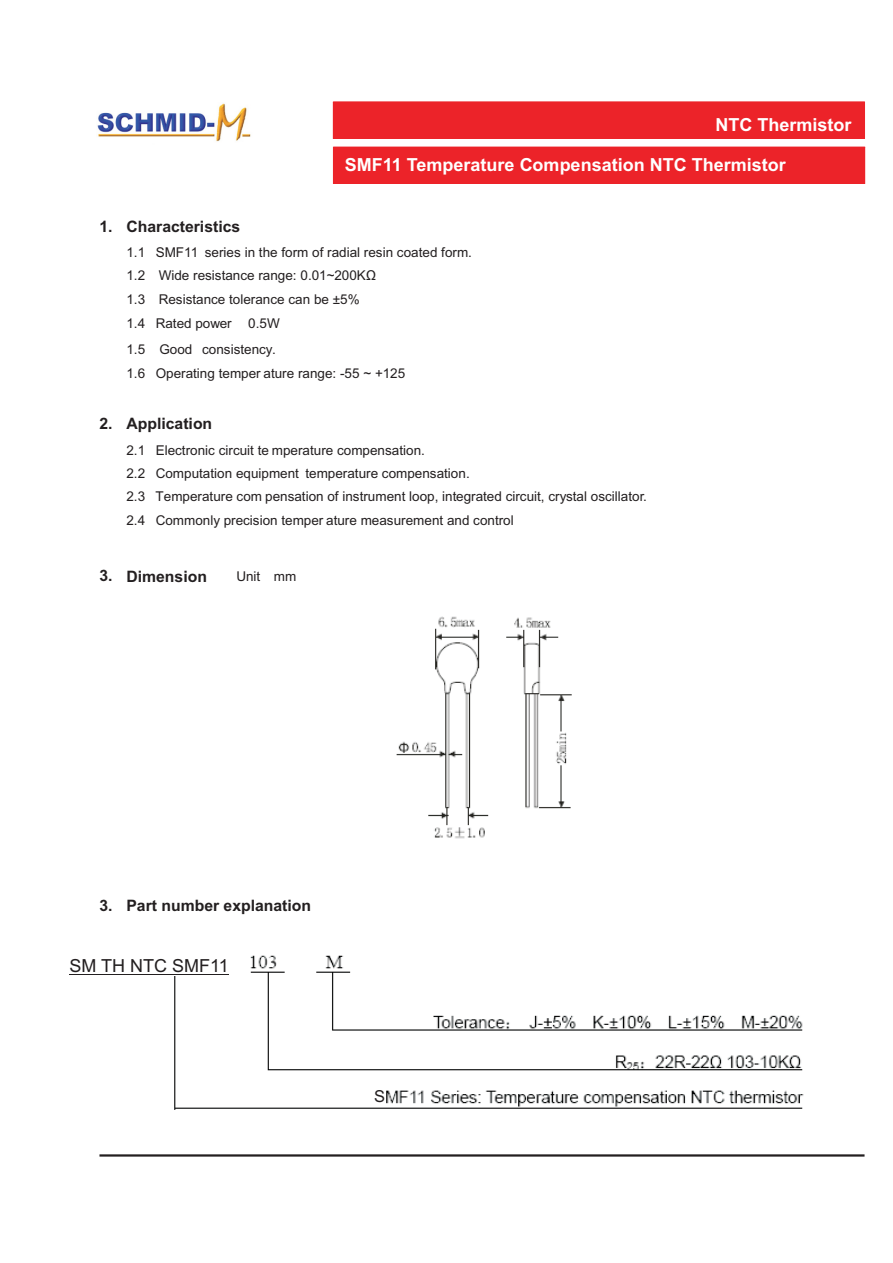
<style>
.page{position:relative;width:893px;height:1263px;background:#fff}
.page>*{position:absolute;margin:0;border:0;box-sizing:border-box;transform-origin:0 0}
.t1{font:700 18px/39.3px "Arial";color:#fff}
.t2{font:18px "Arial";color:#231f20}
.t3{font:16.5px "Arial";color:#231f20}
.t4{font:700 15.75px "Arial";color:#231f20}
.t5{font:13.5px/24.3px "Arial";color:#231f20}
</style>
<div class="page">
<div style="left:332px;top:101px;width:533px;height:38px;background:#ec2329"></div>
<div style="left:332px;top:146px;width:534px;height:38px;background:#ec2329"></div>
<img style="left:396px;top:616px;width:176px;height:223px">
<img style="left:174px;top:955px;width:630px;height:155px">
<hr style="left:99px;top:1154px;width:765px;height:2px;background:#231f20">
<img style="left:97px;top:103px;width:154px;height:39px">
<div style="left:31px;top:943px;width:176px;height:32px;background:#fff"></div>
<hr style="left:69px;top:974px;width:160px;height:1px;background:#231f20">
<h1 class="t1" style="left:345px;top:107px;width:508px;text-indent:371px">NTC Thermistor<br>SMF11 Temperature Compensation NTC Thermistor</h1>
<p class="t4" style="left:99px;top:220px;width:142px">1. Characteristics</p>
<p class="t5" style="left:126px;top:241px;width:347px">1.1 SMF11 series in the form of radial resin coated form.<br>1.2 Wide resistance range: 0.01~200K?<br>1.3 Resistance tolerance can be ±5%<br>1.4 Rated power 0.5W<br>1.5 Good consistency.<br>1.6 Operating temper ature range: -55 ~ +125</p>
<p class="t4" style="left:99px;top:418px;width:114px">2. Application</p>
<p class="t5" style="left:126px;top:439px;width:522px;line-height:23.4px">2.1 Electronic circuit te mperature compensation.<br>2.2 Computation equipment temperature compensation.<br>2.3 Temperature com pensation of instrument loop, integrated circuit, crystal oscillator.<br>2.4 Commonly precision temper ature measurement and control</p>
<p class="t4" style="left:99px;top:570px;width:109px">3. Dimension</p>
<p class="t5" style="left:236px;top:566px;width:61px">Unit mm</p>
<p class="t4" style="left:99px;top:900px;width:213px">3. Part number explanation</p>
<h1 class="t2" style="left:44px;top:959px;width:186px">SM SM TH NTC SMF11</h1>
<h1 class="t2" style="left:76px;top:956px;width:84px">TH NTC S</h1>
<p class="t3" style="left:374px;top:1090px;width:13px">S</p>
</div>
